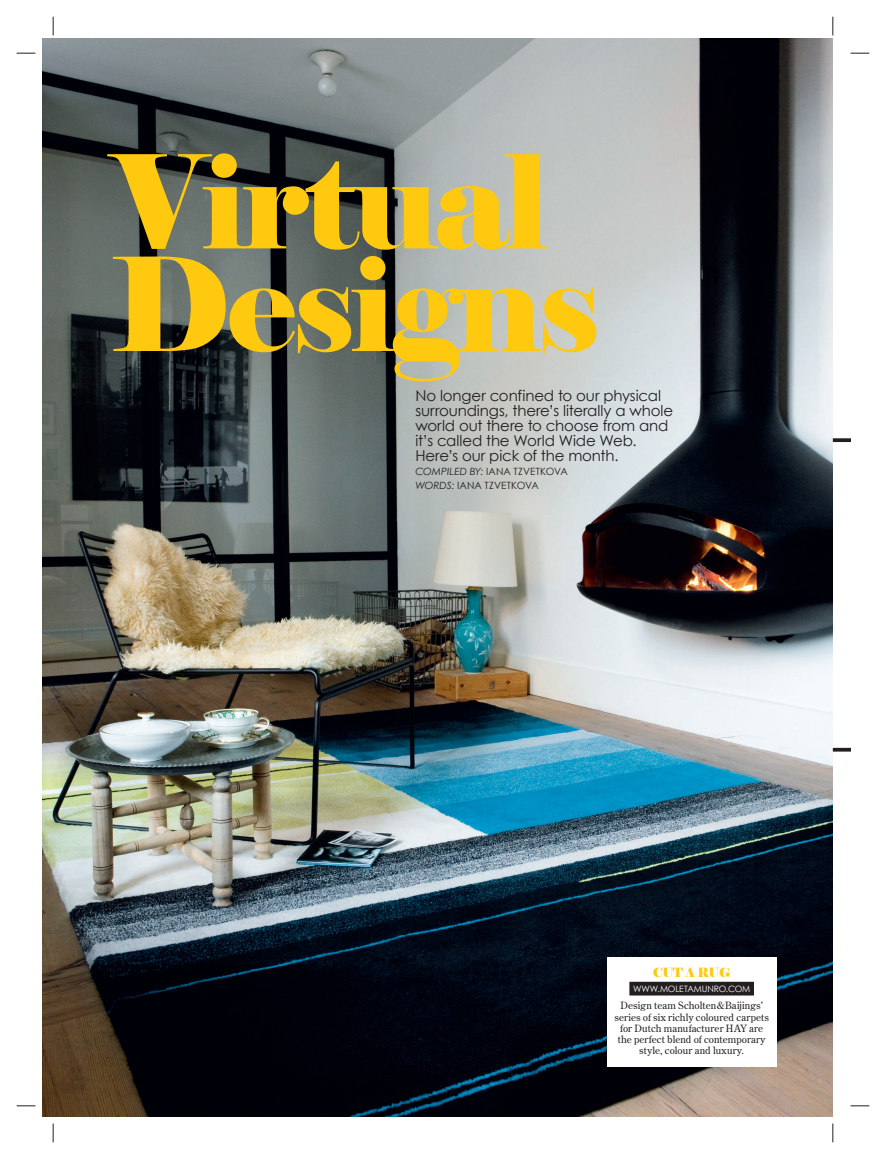
<style>
.page{position:relative;width:886px;height:1159px;background:#fff}
.page>*{position:absolute;margin:0;border:0;box-sizing:border-box;transform-origin:0 0}
.t1{font:129.25px/102.5px "Elephant";letter-spacing:-.03em;color:#fec90f}
.t2{font:15px/15px "Century Gothic";letter-spacing:-.01em;color:#231f20}
.t3{font:12.75px "Elephant";letter-spacing:-.03em;color:#fec90f}
.t4{font:10px/11.2px "Century Old Style";letter-spacing:.01em;color:#231f20;text-align:center}
.t5{font:10px/13.8px "Century Gothic";letter-spacing:.01em;color:#231f20}
.t6{font:8.75px "Century Gothic";letter-spacing:-.01em;color:#fff}
.s1{font-style:italic}
</style>
<div class="page">
<img style="left:43px;top:39px;width:790px;height:1077px">
<svg style="left:833px;top:438px;width:17px;height:4px"></svg>
<hr style="left:833px;top:748px;width:17px;height:3px;background:#231f20">
<div style="left:607px;top:957px;width:169px;height:110px;background:#fff"></div>
<div style="left:629px;top:981px;width:125px;height:14px;background:#231f20"></div>
<svg style="left:17px;top:52px;width:18px;height:2px"></svg>
<svg style="left:850px;top:52px;width:19px;height:2px"></svg>
<svg style="left:17px;top:1105px;width:18px;height:1px"></svg>
<svg style="left:850px;top:1105px;width:19px;height:1px"></svg>
<svg style="left:52px;top:17px;width:2px;height:18px"></svg>
<svg style="left:52px;top:1123px;width:2px;height:19px"></svg>
<svg style="left:832px;top:17px;width:1px;height:18px"></svg>
<svg style="left:832px;top:1123px;width:1px;height:19px"></svg>
<h1 class="t1" style="left:110px;top:152px;width:492px">Virtual<br>Designs</h1>
<p class="t2" style="left:415px;top:388px;width:259px">No longer confined to our physical surroundings, there’s literally a whole world out there to choose from and it’s called the World Wide Web.<br>Here’s our pick of the month.</p>
<p class="t5" style="left:415px;top:464px;width:154px"><span class="s1">COMPILED BY:</span> IANA TZVETKOVA<br><span class="s1">WORDS:</span> IANA TZVETKOVA</p>
<p class="t3" style="left:653px;top:965px;width:79px">CUT A RUG</p>
<p class="t6" style="left:633px;top:983px;width:119px">WWW.MOLETAMUNRO.COM</p>
<p class="t4" style="left:614px;top:1001px;width:156px">Design team Scholten&amp;Baijings’ series of six richly coloured carpets for Dutch manufacturer HAY are the perfect blend of contemporary style, colour and luxury.</p>
</div>
